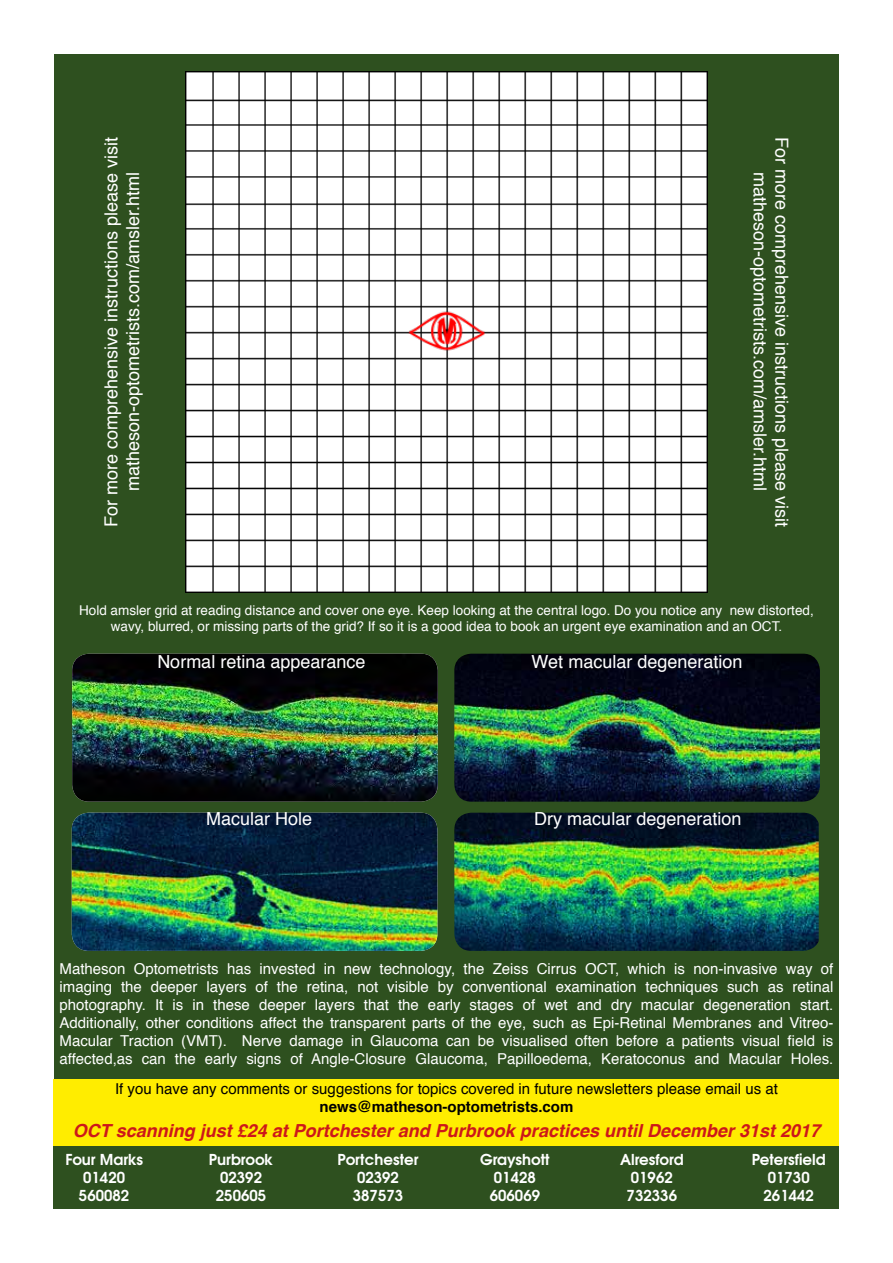
<style>
.page{position:relative;width:893px;height:1263px;background:#fff}
.page>*{position:absolute;margin:0;border:0;box-sizing:border-box;transform-origin:0 0}
.t1{font:18px/21.6px "Helvetica";color:#fff;text-align:center}
.t2{font:italic 700 18px "Helvetica";color:#cd171a}
.t3{font:15px/18px "Helvetica";color:#fff;text-align:justify}
.t4{font:700 15px/18px "Te X Gyre Adventor";color:#fff;text-align:center}
.t5{font:15px "Helvetica";color:#000}
.t6{font:700 15px "Helvetica";color:#000}
.t7{font:13.5px/16.2px "Helvetica";color:#fff;text-align:center}
</style>
<div class="page">
<div style="left:54px;top:54px;width:785px;height:1092px;background:#2e501f"></div>
<div style="left:53px;top:1144px;width:786px;height:65px;background:#2e501f"></div>
<img style="left:186px;top:71px;width:521px;height:521px">
<img style="left:405px;top:305px;width:85px;height:49px">
<div style="left:53px;top:1080px;width:786px;height:66px;background:#ffed00"></div>
<img style="left:72px;top:813px;width:365px;height:138px">
<img style="left:72px;top:654px;width:366px;height:148px">
<img style="left:454px;top:654px;width:366px;height:148px">
<img style="left:454px;top:813px;width:365px;height:138px">
<p class="t1" style="left:101px;top:527px;width:392px;rotate:-90deg">For more comprehensive instructions please visit matheson-optometrists.com/amsler.html</p>
<p class="t1" style="left:792px;top:137px;width:392px;rotate:90deg">For more comprehensive instructions please visit matheson-optometrists.com/amsler.html</p>
<p class="t7" style="left:79px;top:603px;width:736px">Hold amsler grid at reading distance and cover one eye. Keep looking at the central logo. Do you notice any new distorted, wavy, blurred, or missing parts of the grid? If so it is a good idea to book an urgent eye examination and an OCT.</p>
<p class="t1" style="left:157px;top:652px;width:210px">Normal retina appearance</p>
<p class="t1" style="left:532px;top:652px;width:212px">Wet macular degeneration</p>
<p class="t1" style="left:206px;top:809px;width:108px">Macular Hole</p>
<p class="t1" style="left:534px;top:809px;width:209px">Dry macular degeneration</p>
<p class="t3" style="left:60px;top:960px;width:775px">Matheson Optometrists has invested in new technology, the Zeiss Cirrus OCT, which is non-invasive way of imaging the deeper layers of the retina, not visible by conventional examination techniques such as retinal photography. It is in these deeper layers that the early stages of wet and dry macular degeneration start.<br>Additionally, other conditions affect the transparent parts of the eye, such as Epi-Retinal Membranes and Vitreo-Macular Traction (VMT). Nerve damage in Glaucoma can be visualised often before a patients visual field is affected,as can the early signs of Angle-Closure Glaucoma, Papilloedema, Keratoconus and Macular Holes.</p>
<p class="t5" style="left:115px;top:1077px;width:664px">If you have any comments or suggestions for topics covered in future newsletters please email us at</p>
<p class="t6" style="left:320px;top:1095px;width:255px">news@matheson-optometrists.com</p>
<p class="t2" style="left:73px;top:1116px;width:749px">OCT scanning just £24 at Portchester and Purbrook practices until December 31st 2017</p>
<p class="t4" style="left:480px;top:1148px;width:71px">Grayshott<br>01428<br>606069</p>
<p class="t4" style="left:752px;top:1148px;width:75px">Petersfield<br>01730<br>261442</p>
<p class="t4" style="left:65px;top:1148px;width:79px">Four Marks<br>01420<br>560082</p>
<p class="t4" style="left:338px;top:1148px;width:82px">Portchester<br>02392<br>387573</p>
<p class="t4" style="left:209px;top:1148px;width:66px">Purbrook<br>02392<br>250605</p>
<p class="t4" style="left:620px;top:1148px;width:65px">Alresford<br>01962<br>732336</p>
</div>
